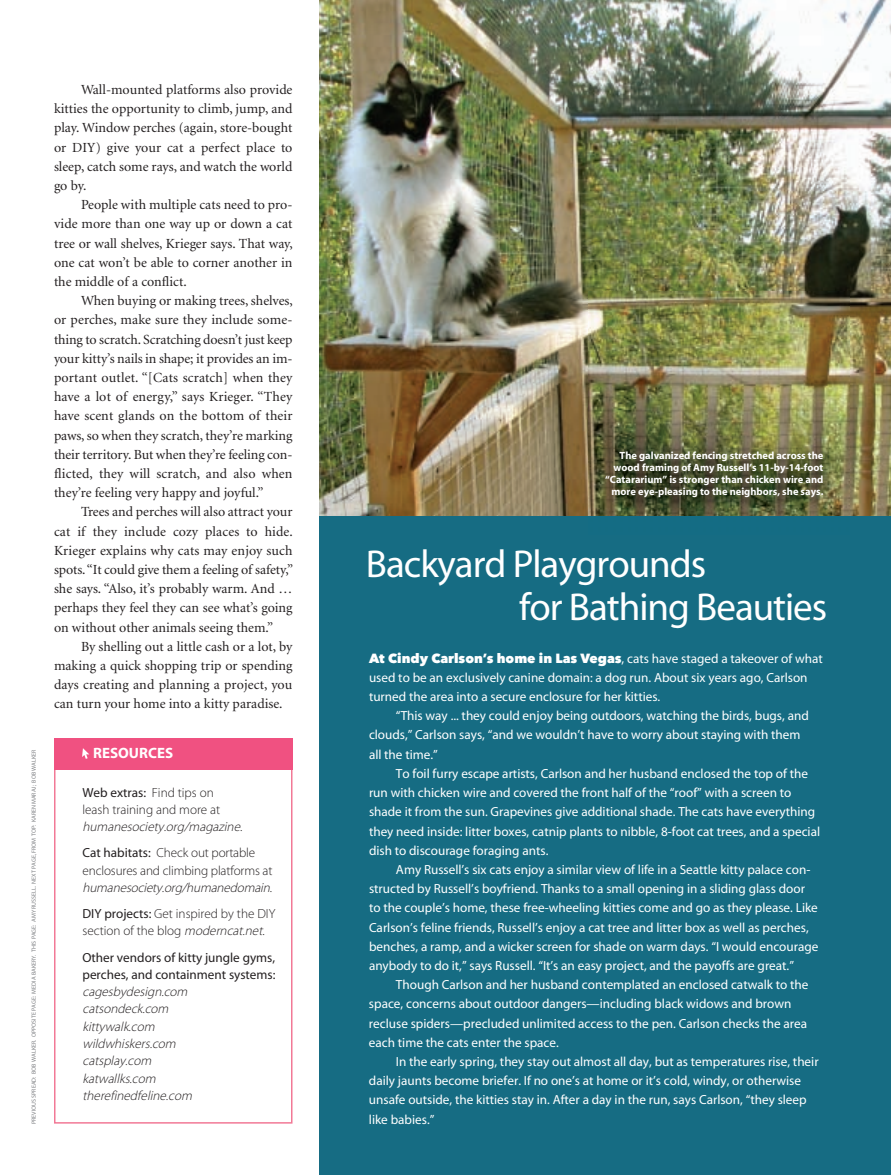
<style>
.page{position:relative;width:891px;height:1175px;background:#fff}
.page>*{position:absolute;margin:0;border:0;box-sizing:border-box;transform-origin:0 0}
.t1{font:39px/43.5px "Myriad MM400 RG600 NO";letter-spacing:-.025em;color:#fff}
.t2{font:15px "Myriad MM700 BD600 NO";color:#fff}
.t3{font:13.95px/19.2px "Minion";color:#231f20;text-align:justify}
.t4{font:13.2px/19.2px "Myriad MM400 RG600 NO";color:#fff}
.t5{font:italic 13.2px/17.2px "Myriad MM215 LT600 NO";color:#231f20}
.t6{font:13.2px/17.2px "Myriad MM215 LT600 NO";letter-spacing:-.01em;color:#231f20}
.t7{font:13.2px/17.2px "Myriad MM400 RG600 NO";color:#231f20}
.t8{font:800 13.2px "Avenir Next LT Pro";color:#fff}
.t9{font:10.5px/12px "Myriad MM700 BD600 NO";color:#fff;text-align:right}
.t10{font:6px "Myriad MM400 RG600 NO";color:#808285}
.s1{font-family:"Myriad MM215 LT600 NO"}
.s2{font-style:normal}
.s3{font-family:"Myriad MM400 RG600 NO"}
.s4{font-style:italic}
.s5{font-family:"Myriad MM400 RG600 NO";font-weight:400}
</style>
<div class="page">
<div style="left:320px;top:516px;width:571px;height:658px;background:#166c83"></div>
<div style="left:54px;top:759px;width:238px;height:364px;border:2px solid #f27996"></div>
<div style="left:54px;top:738px;width:238px;height:32px;background:#f05181"></div>
<svg style="left:82px;top:748px;width:7px;height:11px"></svg>
<img style="left:320px;top:0;width:571px;height:516px">
<img style="left:589px;top:292px;width:261px;height:224px">
<p class="t10" style="left:31px;top:1124px;width:376px;rotate:-90deg">PREVIOUS SPREAD: BOB WALKER. OPPOSITE PAGE: MEDIA BAKERY. THIS PAGE: AMY RUSSELL. NEXT PAGE, FROM TOP: KAREN MARAJ; BOB WALKER</p>
<p class="t3" style="left:54px;top:81px;width:240px;text-indent:27px">Wall-mounted platforms also provide kitties the opportunity to climb, jump, and play. Window perches (again, store-bought or DIY) give your cat a perfect place to sleep, catch some rays, and watch the world go by.</p>
<p class="t3" style="left:54px;top:196px;width:240px;text-indent:27px">People with multiple cats need to pro&shy;vide more than one way up or down a cat tree or wall shelves, Krieger says. That way, one cat won’t be able to corner another in the middle of a conflict.</p>
<p class="t3" style="left:54px;top:292px;width:240px;text-indent:27px">When buying or making trees, shelves, or perches, make sure they include some&shy;thing to scratch. Scratching doesn’t just keep your kitty’s nails in shape; it provides an im&shy;portant outlet. “[Cats scratch] when they have a lot of energy,” says Krieger. “They have scent glands on the bottom of their paws, so when they scratch, they’re marking their territory. But when they’re feeling con&shy;flicted, they will scratch, and also when they’re feeling very happy and joyful.”</p>
<p class="t3" style="left:54px;top:503px;width:241px;text-indent:27px">Trees and perches will also attract your cat if they include cozy places to hide.<br>Krieger explains why cats may enjoy such spots.“It could give them a feeling of safety,” she says. “Also, it’s probably warm. And … perhaps they feel they can see what’s going on without other animals seeing them.”</p>
<p class="t3" style="left:54px;top:638px;width:240px;text-indent:27px">By shelling out a little cash or a lot, by making a quick shopping trip or spending days creating and planning a project, you can turn your home into a kitty paradise.</p>
<p class="t2" style="left:93px;top:747px;width:81px">RESOURCES</p>
<p class="t7" style="left:82px;top:784px;width:133px">Web extras: <span class="s1">Find tips on</span></p>
<p class="t5" style="left:82px;top:802px;width:162px"><span class="s2">leash training and more at </span>humanesociety.org/magazine<span class="s2">.</span></p>
<p class="t6" style="left:82px;top:845px;width:192px"><span class="s3">Cat habitats:</span> Check out portable enclosures and climbing platforms at <span class="s4">humanesociety.org/humanedomain</span>.</p>
<p class="t6" style="left:83px;top:906px;width:194px"><span class="s3">DIY projects:</span> Get inspired by the DIY section of the blog <span class="s4">moderncat.net</span>.</p>
<p class="t7" style="left:83px;top:949px;width:195px">Other vendors of kitty jungle gyms, perches, and containment systems:</p>
<p class="t5" style="left:82px;top:984px;width:114px">cagesbydesign.com catsondeck.com kittywalk.com wildwhiskers.com catsplay.com katwallks.com therefinedfeline.com</p>
<p class="t9" style="left:605px;top:450px;width:220px">The galvanized fencing stretched across the wood framing of Amy Russell’s 11-by-14-foot “Catararium” is stronger than chicken wire and more eye-pleasing to the neighbors, she says.</p>
<h1 class="t1" style="left:519px;top:545px;width:310px;text-indent:-153px">Backyard Playgrounds<br>for Bathing Beauties</h1>
<p class="t8" style="left:369px;top:653px;width:455px">At Cindy Carlson’s home in Las Vegas<span class="s5">, cats have staged a takeover of what</span></p>
<p class="t4" style="left:369px;top:669px;width:440px">used to be an exclusively canine domain: a dog run. About six years ago, Carlson turned the area into a secure enclosure for her kitties.</p>
<p class="t4" style="left:369px;top:707px;width:441px;text-indent:27px">“This way ... they could enjoy being outdoors, watching the birds, bugs, and clouds,” Carlson says, “and we wouldn’t have to worry about staying with them all the time.”</p>
<p class="t4" style="left:369px;top:765px;width:453px;text-indent:27px">To foil furry escape artists, Carlson and her husband enclosed the top of the run with chicken wire and covered the front half of the “roof” with a screen to shade it from the sun. Grapevines give additional shade. The cats have everything they need inside: litter boxes, catnip plants to nibble, 8-foot cat trees, and a special dish to discourage foraging ants.</p>
<p class="t4" style="left:369px;top:861px;width:451px;text-indent:27px">Amy Russell’s six cats enjoy a similar view of life in a Seattle kitty palace con&shy;structed by Russell’s boyfriend. Thanks to a small opening in a sliding glass door to the couple’s home, these free-wheeling kitties come and go as they please. Like Carlson’s feline friends, Russell’s enjoy a cat tree and litter box as well as perches, benches, a ramp, and a wicker screen for shade on warm days. “I would encourage anybody to do it,” says Russell. “It’s an easy project, and the payoffs are great.”</p>
<p class="t4" style="left:369px;top:976px;width:441px;text-indent:27px">Though Carlson and her husband contemplated an enclosed catwalk to the space, concerns about outdoor dangers—including black widows and brown recluse spiders—precluded unlimited access to the pen. Carlson checks the area each time the cats enter the space.</p>
<p class="t4" style="left:369px;top:1053px;width:451px;text-indent:27px">In the early spring, they stay out almost all day, but as temperatures rise, their daily jaunts become briefer. If no one’s at home or it’s cold, windy, or otherwise unsafe outside, the kitties stay in. After a day in the run, says Carlson, “they sleep like babies.”</p>
</div>
